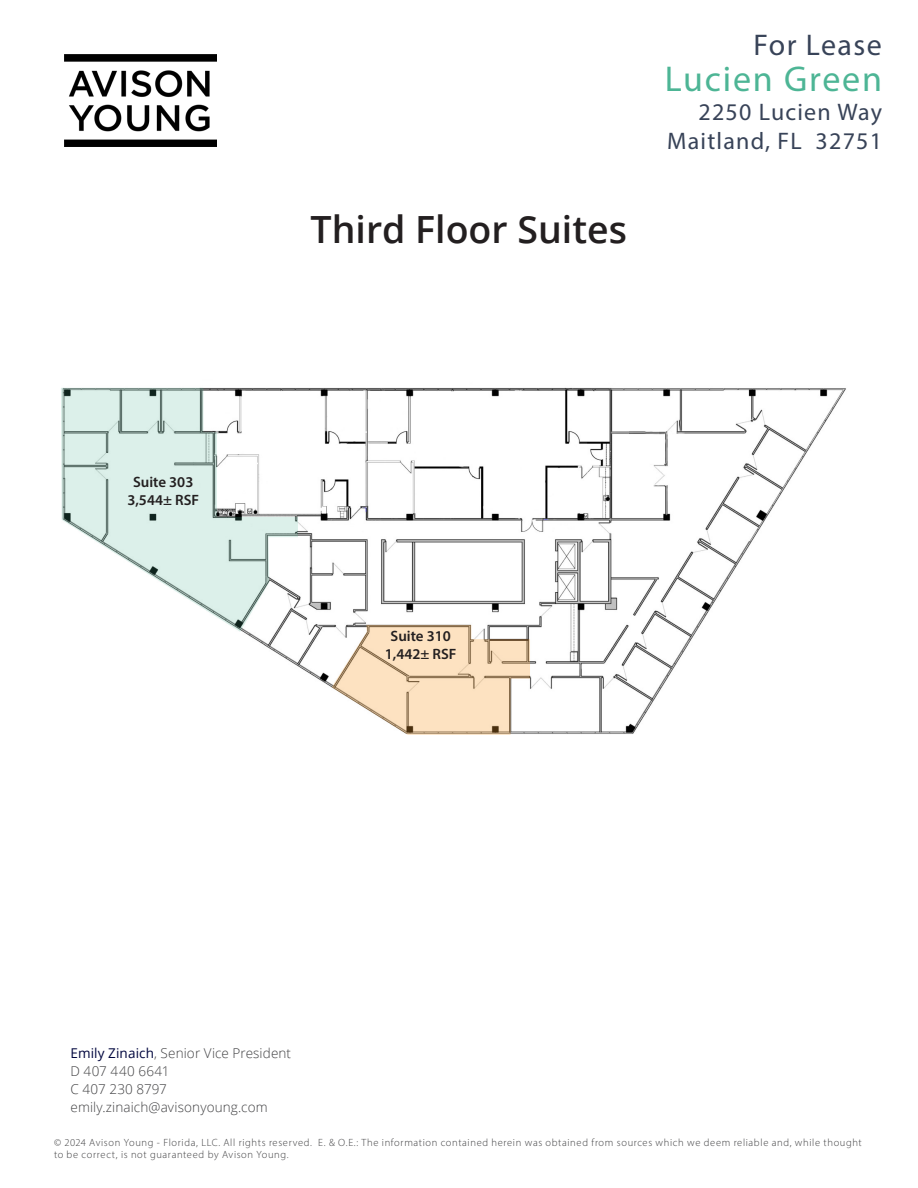
<style>
.page{position:relative;width:918px;height:1188px;background:#fff}
.page>*{position:absolute;margin:0;border:0;box-sizing:border-box;transform-origin:0 0}
.Table_header{font:600 37.5px "Open Sans";color:#231f20}
.t1{font:36px "Myriad Pro";letter-spacing:.05em;color:#4db595}
.t2{font:30px "Myriad Pro";letter-spacing:.05em;color:#384358}
.t3{font:24px/28.8px "Myriad Pro";letter-spacing:.05em;color:#384358;text-align:right}
.Table_header-2{font:600 15px "Myriad Pro";color:#231f20}
.Contact_Info{font:300 13.5px/18px "Open Sans";letter-spacing:.01em;color:#404042}
.t4{font:300 10.5px/12.6px "Myriad Pro";letter-spacing:.06em;color:#404042}
.s1{font-weight:400;color:#00063e}
</style>
<div class="page">
<img style="left:245px;top:387px;width:601px;height:347px">
<svg style="left:61px;top:387px;width:238px;height:246px;fill:#dcf0ea"></svg>
<img style="left:64px;top:54px;width:152px;height:93px">
<svg style="left:330px;top:623px;width:202px;height:112px"></svg>
<p class="Table_header-2" style="left:133px;top:473px;width:62px">Suite 303</p>
<p class="Table_header-2" style="left:127px;top:491px;width:73px">3,544± RSF</p>
<p class="Table_header" style="left:311px;top:204px;width:318px">Third Floor Suites</p>
<p class="t2" style="left:754px;top:27px;width:130px">For Lease</p>
<p class="t1" style="left:665px;top:57px;width:219px">Lucien Green</p>
<p class="t3" style="left:667px;top:97px;width:216px">2250 Lucien Way<br>Maitland, FL 32751</p>
<p class="Table_header-2" style="left:391px;top:627px;width:62px">Suite 310</p>
<p class="Table_header-2" style="left:385px;top:645px;width:73px">1,442± RSF</p>
<p class="Contact_Info" style="left:70px;top:1043px;width:222px"><span class="s1">Emily Zinaich</span>, Senior Vice President</p>
<p class="Contact_Info" style="left:70px;top:1061px;width:199px">D 407 440 6641<br>C 407 230 8797 emily.zinaich@avisonyoung.com</p>
<p class="t4" style="left:54px;top:1136px;width:809px">© 2024 Avison Young - Florida, LLC. All rights reserved. E. &amp; O.E.: The information contained herein was obtained from sources which we deem reliable and, while thought to be correct, is not guaranteed by Avison Young.</p>
</div>
